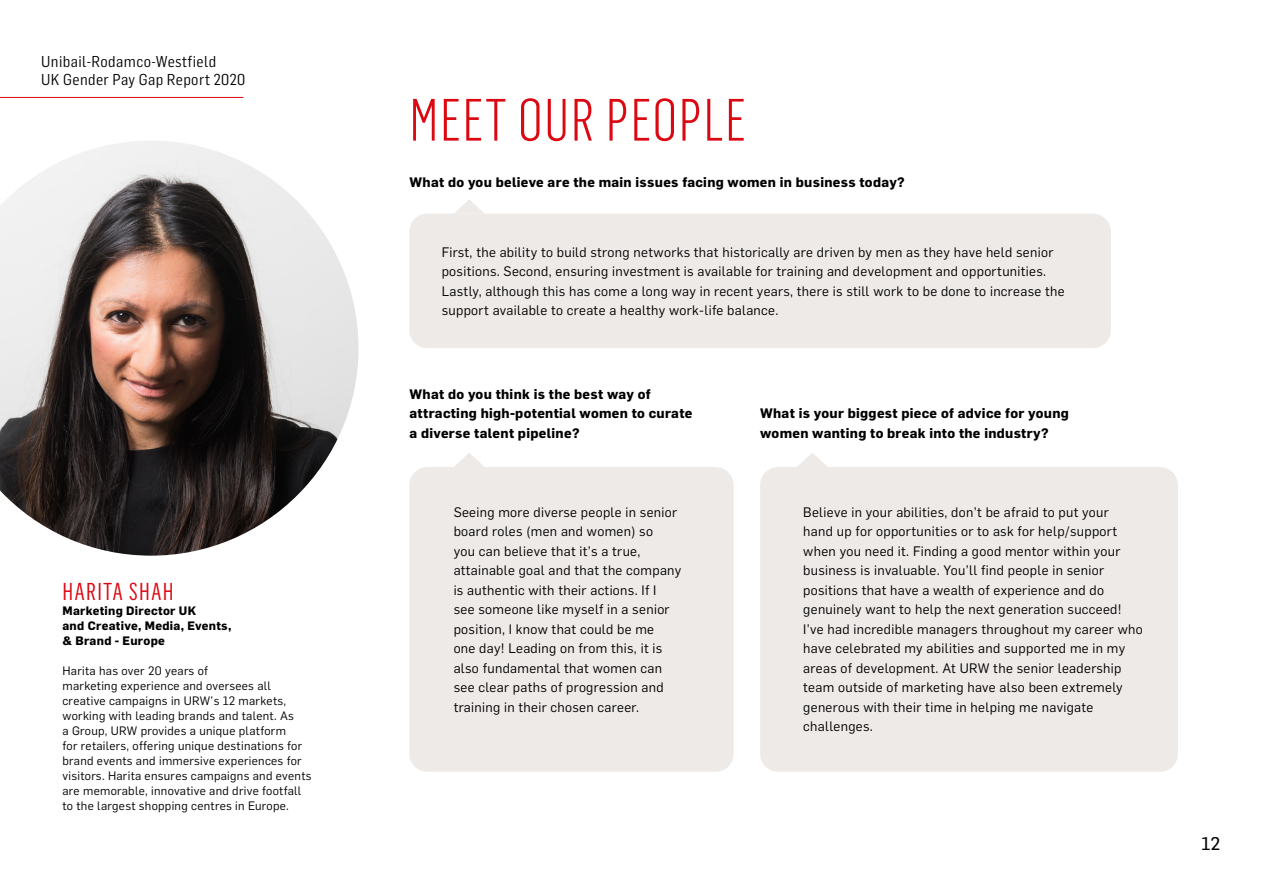
<style>
.page{position:relative;width:1263px;height:893px;background:#fff}
.page>*{position:absolute;margin:0;border:0;box-sizing:border-box;transform-origin:0 0}
.Large_Heading{font:300 58.5px "Flama Condensed";letter-spacing:.025em;color:#db0812}
.intro_text{font:24px "Flama Condensed";letter-spacing:.05em;color:#db0812}
.body_white{font:18px "Flama Basic";color:#000}
.t1{font:15.45px/18px "Flama Semicondensed";letter-spacing:.025em;color:#000}
.body{font:13.5px/19.5px "Flama";letter-spacing:.025em;color:#000}
.body_bold{font:700 13.5px/19.5px "Flama";letter-spacing:.025em;color:#000}
.body-2{font:12px/15px "Flama";letter-spacing:.025em;color:#000}
.body-3{font:700 12px/15px "Flama";letter-spacing:.025em;color:#000}
</style>
<div class="page">
<img style="left:0;top:141px;width:358px;height:415px">
<div style="left:409px;top:214px;width:702px;height:134px;background:#eeeae8;border-radius:18px"></div>
<div style="left:409px;top:467px;width:325px;height:305px;background:#eeeae8;border-radius:18px"></div>
<div style="left:760px;top:467px;width:418px;height:305px;background:#eeeae8;border-radius:18px"></div>
<svg style="left:454px;top:453px;width:30px;height:14px"></svg>
<svg style="left:454px;top:199px;width:31px;height:15px"></svg>
<svg style="left:797px;top:453px;width:30px;height:14px"></svg>
<hr style="left:0;top:97px;width:243px;height:1px;background:#db0812">
<p class="t1" style="left:41px;top:52px;width:206px">Unibail-Rodamco-Westfield<br>UK Gender Pay Gap Report 2020</p>
<p class="intro_text" style="left:62px;top:576px;width:113px">HARITA SHAH</p>
<p class="body-3" style="left:62px;top:602px;width:135px">Marketing Director UK</p>
<p class="body-3" style="left:62px;top:617px;width:171px">and Creative, Media, Events, &amp; Brand - Europe</p>
<p class="body-2" style="left:62px;top:662px;width:250px">Harita has over 20 years of<br>marketing experience and oversees all creative campaigns in URW’s 12 markets, working with leading brands and talent. As<br>a Group, URW provides a unique platform<br>for retailers, offering unique destinations for brand events and immersive experiences for visitors. Harita ensures campaigns and events are memorable, innovative and drive footfall to the largest shopping centres in Europe.</p>
<p class="Large_Heading" style="left:409px;top:84px;width:338px">MEET OUR PEOPLE</p>
<p class="body_bold" style="left:410px;top:172px;width:497px">What do you believe are the main issues facing women in business today?</p>
<p class="body" style="left:442px;top:241px;width:624px">First, the ability to build strong networks that historically are driven by men as they have held senior positions. Second, ensuring investment is available for training and development and opportunities.<br>Lastly, although this has come a long way in recent years, there is still work to be done to increase the support available to create a healthy work-life balance.</p>
<p class="body_bold" style="left:410px;top:383px;width:284px">What do you think is the best way of attracting high-potential women to curate a diverse talent pipeline?</p>
<p class="body" style="left:454px;top:502px;width:229px">Seeing more diverse people in senior board roles (men and women) so<br>you can believe that it’s a true, attainable goal and that the company is authentic with their actions. If I<br>see someone like myself in a senior position, I know that could be me<br>one day! Leading on from this, it is also fundamental that women can see clear paths of progression and training in their chosen career.</p>
<p class="body_bold" style="left:760px;top:403px;width:310px">What is your biggest piece of advice for young women wanting to break into the industry?</p>
<p class="body" style="left:803px;top:502px;width:341px">Believe in your abilities, don’t be afraid to put your<br>hand up for opportunities or to ask for help/support when you need it. Finding a good mentor within your business is invaluable. You’ll find people in senior positions that have a wealth of experience and do genuinely want to help the next generation succeed!<br>I’ve had incredible managers throughout my career who have celebrated my abilities and supported me in my areas of development. At URW the senior leadership team outside of marketing have also been extremely generous with their time in helping me navigate challenges.</p>
<p class="body_white" style="left:1201px;top:830px;width:20px">12</p>
</div>
